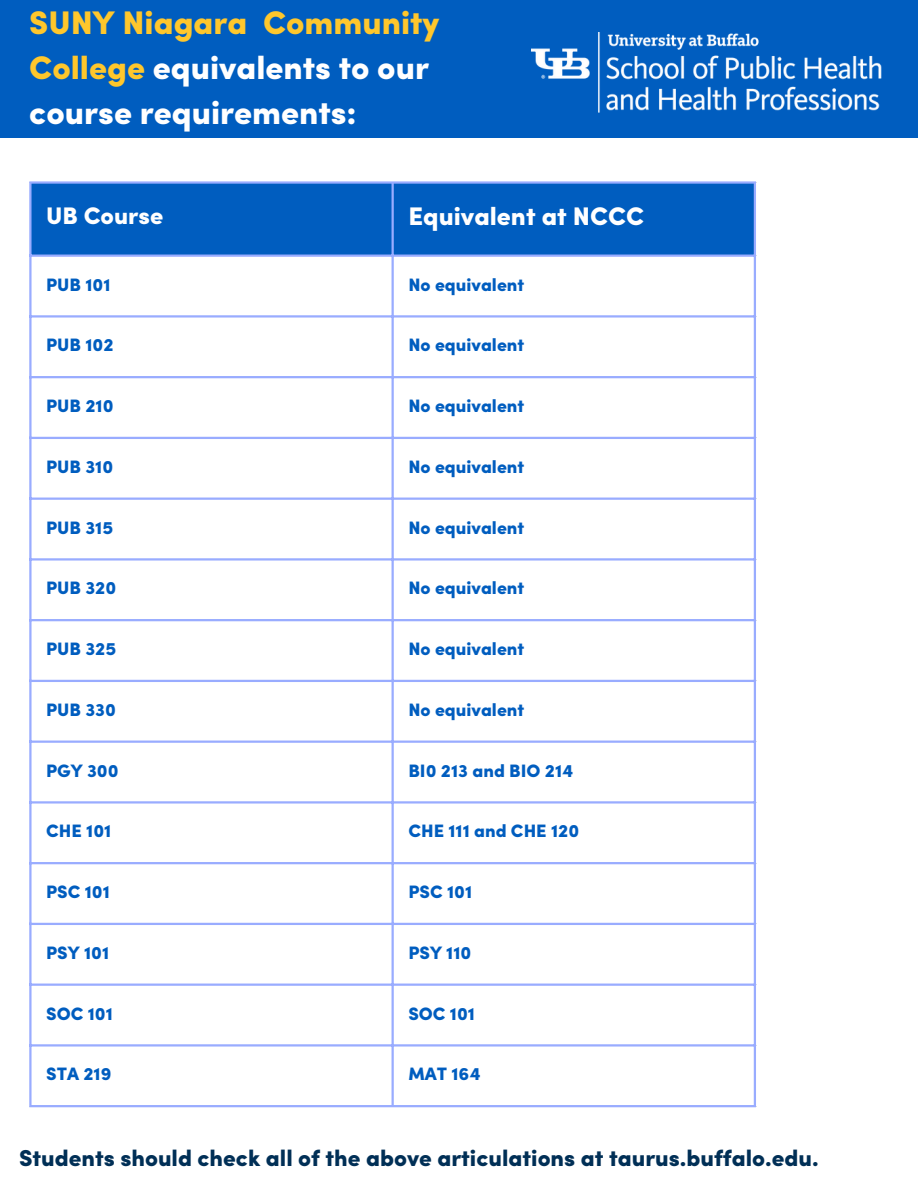
<style>
.page{position:relative;width:918px;height:1188px;background:#fff}
.page>*{position:absolute;margin:0;border:0;box-sizing:border-box;transform-origin:0 0}
.t1{font:900 32.7px/45px "Sofia Pro";color:#fff}
.t2{font:900 25.5px "Sofia Pro";color:#fff}
.t3{font:900 24px "Sofia Pro";color:#fff}
.t4{font:900 23.1px "Sofia Pro";color:#002f56}
.t5{font:900 18px "Sofia Pro";color:#005dbf}
.s1{color:#ffc72c}
</style>
<div class="page">
<div style="left:32px;top:184px;width:722px;height:71px;background:#005dbf"></div>
<hr style="left:29px;top:184px;width:3px;height:921px;background:#99acff">
<hr style="left:392px;top:184px;width:2px;height:921px;background:#99acff">
<hr style="left:754px;top:184px;width:2px;height:921px;background:#99acff">
<hr style="left:29px;top:181px;width:727px;height:3px;background:#99acff">
<hr style="left:29px;top:255px;width:727px;height:2px;background:#99acff">
<hr style="left:29px;top:315px;width:727px;height:3px;background:#99acff">
<hr style="left:29px;top:376px;width:727px;height:2px;background:#99acff">
<hr style="left:29px;top:437px;width:727px;height:2px;background:#99acff">
<hr style="left:29px;top:498px;width:727px;height:2px;background:#99acff">
<hr style="left:29px;top:558px;width:727px;height:3px;background:#99acff">
<hr style="left:29px;top:619px;width:727px;height:2px;background:#99acff">
<hr style="left:29px;top:680px;width:727px;height:2px;background:#99acff">
<hr style="left:29px;top:741px;width:727px;height:2px;background:#99acff">
<hr style="left:29px;top:801px;width:727px;height:3px;background:#99acff">
<hr style="left:29px;top:862px;width:727px;height:2px;background:#99acff">
<hr style="left:29px;top:923px;width:727px;height:2px;background:#99acff">
<hr style="left:29px;top:984px;width:727px;height:2px;background:#99acff">
<hr style="left:29px;top:1044px;width:727px;height:3px;background:#99acff">
<hr style="left:29px;top:1105px;width:727px;height:2px;background:#99acff">
<div style="left:0;top:0;width:918px;height:138px;background:#005dbf"></div>
<img style="left:531px;top:33px;width:350px;height:80px">
<p class="t1" style="left:29px;top:4px;width:412px"><span class="s1">SUNY Niagara Community<br>College</span> equivalents to our course requirements:</p>
<h1 class="t3" style="left:46px;top:206px;width:119px">UB Course</h1>
<p class="t2" style="left:408px;top:206px;width:237px">Equivalent at NCCC</p>
<p class="t5" style="left:46px;top:277px;width:66px">PUB 101</p>
<p class="t5" style="left:408px;top:277px;width:117px">No equivalent</p>
<p class="t5" style="left:46px;top:338px;width:69px">PUB 102</p>
<p class="t5" style="left:408px;top:338px;width:117px">No equivalent</p>
<p class="t5" style="left:46px;top:399px;width:69px">PUB 210</p>
<p class="t5" style="left:408px;top:399px;width:117px">No equivalent</p>
<p class="t5" style="left:46px;top:459px;width:69px">PUB 310</p>
<p class="t5" style="left:408px;top:459px;width:117px">No equivalent</p>
<p class="t5" style="left:46px;top:520px;width:69px">PUB 315</p>
<p class="t5" style="left:408px;top:520px;width:117px">No equivalent</p>
<p class="t5" style="left:46px;top:581px;width:72px">PUB 320</p>
<p class="t5" style="left:408px;top:581px;width:117px">No equivalent</p>
<p class="t5" style="left:46px;top:642px;width:72px">PUB 325</p>
<p class="t5" style="left:408px;top:642px;width:117px">No equivalent</p>
<p class="t5" style="left:46px;top:702px;width:71px">PUB 330</p>
<p class="t5" style="left:408px;top:702px;width:117px">No equivalent</p>
<p class="t5" style="left:46px;top:763px;width:74px">PGY 300</p>
<p class="t5" style="left:408px;top:763px;width:167px">BI0 213 and BIO 214</p>
<p class="t5" style="left:46px;top:824px;width:67px">CHE 101</p>
<p class="t5" style="left:408px;top:824px;width:172px">CHE 111 and CHE 120</p>
<p class="t5" style="left:46px;top:885px;width:65px">PSC 101</p>
<p class="t5" style="left:408px;top:885px;width:65px">PSC 101</p>
<p class="t5" style="left:46px;top:945px;width:65px">PSY 101</p>
<p class="t5" style="left:408px;top:945px;width:65px">PSY 110</p>
<p class="t5" style="left:46px;top:1006px;width:68px">SOC 101</p>
<p class="t5" style="left:408px;top:1006px;width:68px">SOC 101</p>
<p class="t5" style="left:46px;top:1067px;width:67px">STA 219</p>
<p class="t5" style="left:408px;top:1067px;width:74px">MAT 164</p>
<p class="t4" style="left:19px;top:1149px;width:801px">Students should check all of the above articulations at taurus.buffalo.edu.</p>
</div>
